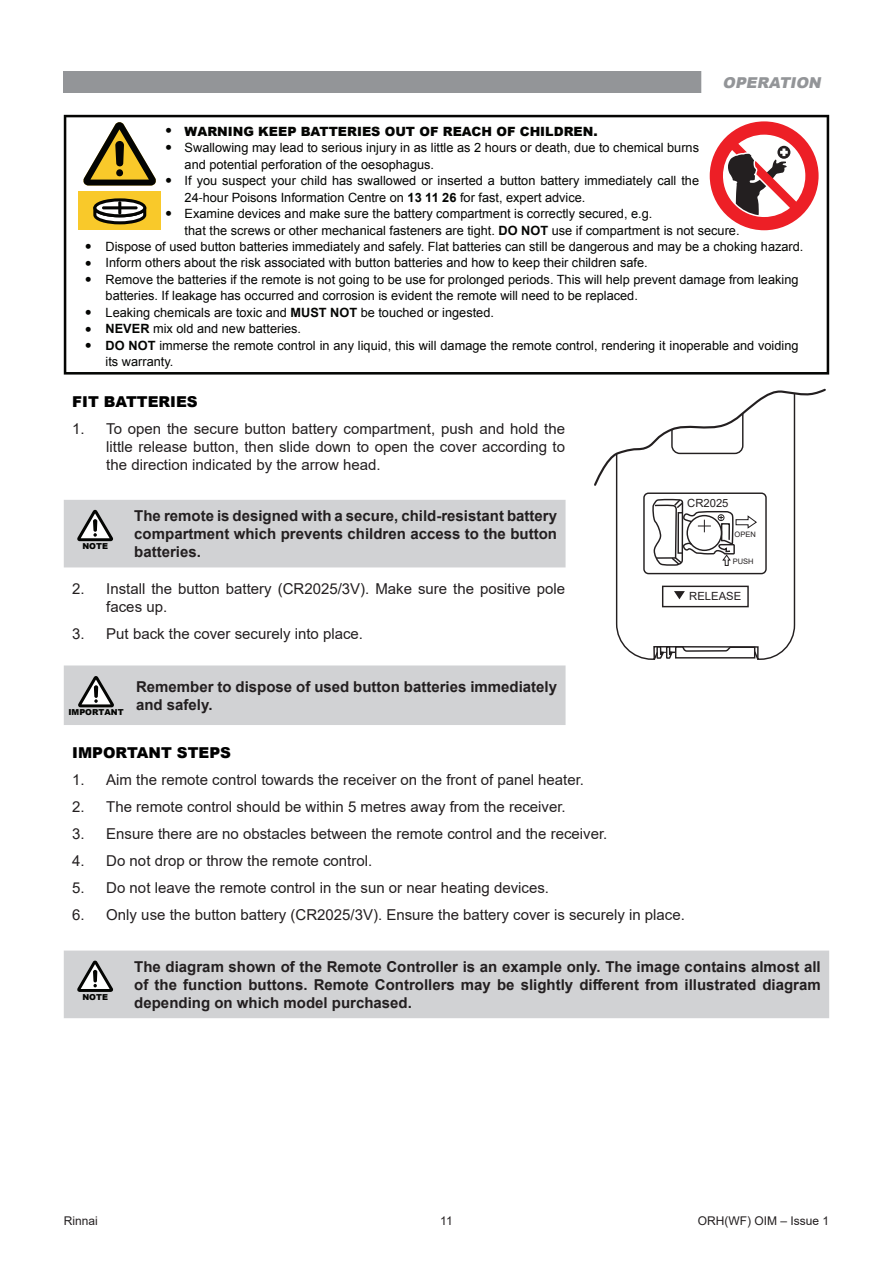
<style>
.page{position:relative;width:893px;height:1263px;background:#fff}
.page>*{position:absolute;margin:0;border:0;box-sizing:border-box;transform-origin:0 0}
.t1{font:15px/18px "Arial";color:#231f20;text-align:justify}
.t2{font:700 15px/18px "Arial";color:#231f20;text-align:justify}
.t3{font:900 15px "Arial";color:#000}
.t4{font:italic 900 15px "Arial";color:#939598}
.t5{font:12.75px/16.5px "Arial";color:#040503}
.t6{font:900 12.75px "Arial";color:#040503}
.t7{font:12px "Arial";color:#231f20}
.t8{font:11.25px "Arial";color:#231f20}
.t9{font:900 8.25px "Arial";color:#040503}
.t10{font:7.5px "Arial";color:#231f20}
.s1{font-family:"Myriad Pro"}
.s2{font-weight:700}
</style>
<div class="page">
<div style="left:64px;top:500px;width:502px;height:67px;background:#d1d2d4"></div>
<svg style="left:93px;top:519px;width:4px;height:13px"></svg>
<div style="left:64px;top:665px;width:502px;height:60px;background:#d1d2d4"></div>
<svg style="left:94px;top:685px;width:4px;height:13px"></svg>
<div style="left:64px;top:950px;width:765px;height:68px;background:#d1d2d4"></div>
<svg style="left:77px;top:960px;width:36px;height:32px"></svg>
<svg style="left:93px;top:970px;width:4px;height:12px"></svg>
<svg style="left:615px;top:487px;width:181px;height:173px"></svg>
<div style="left:662px;top:586px;width:87px;height:21px;border:1px solid #231f20"></div>
<svg style="left:674px;top:591px;width:11px;height:8px"></svg>
<svg style="left:652px;top:645px;width:108px;height:15px"></svg>
<svg style="left:594px;top:388px;width:232px;height:99px"></svg>
<div style="left:643px;top:492px;width:124px;height:82px;border:1px solid #231f20;border-radius:5px"></div>
<svg style="left:651px;top:498px;width:106px;height:69px"></svg>
<svg style="left:64px;top:115px;width:765px;height:260px"></svg>
<svg style="left:83px;top:122px;width:73px;height:63px"></svg>
<svg style="left:93px;top:198px;width:53px;height:26px"></svg>
<svg style="left:710px;top:121px;width:109px;height:109px"></svg>
<div style="left:64px;top:71px;width:765px;height:21px;background:#939598"></div>
<div style="left:701px;top:64px;width:141px;height:36px;background:#fff"></div>
<svg style="left:166px;top:128px;width:5px;height:5px"></svg>
<svg style="left:166px;top:145px;width:5px;height:5px"></svg>
<svg style="left:166px;top:177px;width:5px;height:6px"></svg>
<svg style="left:166px;top:210px;width:5px;height:6px"></svg>
<svg style="left:86px;top:244px;width:5px;height:5px"></svg>
<svg style="left:86px;top:261px;width:5px;height:5px"></svg>
<svg style="left:86px;top:277px;width:5px;height:5px"></svg>
<svg style="left:86px;top:310px;width:5px;height:5px"></svg>
<svg style="left:86px;top:326px;width:5px;height:6px"></svg>
<svg style="left:86px;top:343px;width:5px;height:5px"></svg>
<p class="t4" style="left:723px;top:72px;width:103px">OPERATION</p>
<p class="t6" style="left:185px;top:122px;width:414px">WARNING KEEP BATTERIES OUT OF REACH OF CHILDREN.</p>
<p class="t5" style="left:185px;top:139px;width:556px">Swallowing may lead to serious injury in as little as 2 hours or death, due to chemical burns<br>and potential perforation of the oesophagus.<br>If you suspect your child has swallowed or inserted a button battery immediately call the 24<span class="s1">-</span>hour Poisons Information Centre on <span class="s2">13 11 26</span> for fast, expert advice.<br>Examine devices and make sure the battery compartment is correctly secured, e.g.<br>that the screws or other mechanical fasteners are tight. <span class="s2">DO NOT</span> use if compartment is not secure.</p>
<p class="t5" style="left:106px;top:238px;width:699px">Dispose of used button batteries immediately and safely. Flat batteries can still be dangerous and may be a choking hazard.<br>Inform others about the risk associated with button batteries and how to keep their children safe.<br>Remove the batteries if the remote is not going to be use for prolonged periods. This will help prevent damage from leaking batteries. If leakage has occurred and corrosion is evident the remote will need to be replaced.<br>Leaking chemicals are toxic and <span class="s2">MUST NOT</span> be touched or ingested.<br><span class="s2">NEVER</span> mix old and new batteries.<br><span class="s2">DO NOT</span> immerse the remote control in any liquid, this will damage the remote control, rendering it inoperable and voiding its warranty.</p>
<p class="t3" style="left:72px;top:390px;width:127px">FIT BATTERIES</p>
<p class="t1" style="left:106px;top:419px;width:460px;text-indent:-34px">1. To open the secure button battery compartment, push and hold the little release button, then slide down to open the cover according to the direction indicated by the arrow head.</p>
<p class="t2" style="left:134px;top:507px;width:424px">The remote is designed with a secure, child-resistant battery compartment which prevents children access to the button batteries.</p>
<p class="t1" style="left:106px;top:580px;width:460px;text-indent:-34px">2. Install the button battery (CR2025/3V). Make sure the positive pole faces up.</p>
<p class="t1" style="left:72px;top:625px;width:292px">3. Put back the cover securely into place.</p>
<p class="t9" style="left:82px;top:540px;width:27px">NOTE</p>
<p class="t8" style="left:687px;top:496px;width:43px">CR2025</p>
<p class="t10" style="left:734px;top:529px;width:23px">OPEN</p>
<p class="t10" style="left:733px;top:556px;width:22px">PUSH</p>
<p class="t8" style="left:689px;top:588px;width:53px">RELEASE</p>
<p class="t2" style="left:136px;top:678px;width:422px">Remember to dispose of used button batteries immediately and safely.</p>
<p class="t3" style="left:72px;top:742px;width:160px">IMPORTANT STEPS</p>
<p class="t1" style="left:72px;top:771px;width:513px">1. Aim the remote control towards the receiver on the front of panel heater.</p>
<p class="t1" style="left:72px;top:798px;width:495px">2. The remote control should be within 5 metres away from the receiver.</p>
<p class="t1" style="left:72px;top:825px;width:537px">3. Ensure there are no obstacles between the remote control and the receiver.</p>
<p class="t1" style="left:72px;top:852px;width:301px">4. Do not drop or throw the remote control.</p>
<p class="t1" style="left:72px;top:879px;width:478px">5. Do not leave the remote control in the sun or near heating devices.</p>
<p class="t1" style="left:72px;top:906px;width:614px">6. Only use the button battery (CR2025/3V). Ensure the battery cover is securely in place.</p>
<p class="t9" style="left:68px;top:706px;width:57px">IMPORTANT</p>
<p class="t9" style="left:82px;top:990px;width:27px">NOTE</p>
<p class="t2" style="left:134px;top:958px;width:688px">The diagram shown of the Remote Controller is an example only. The image contains almost all of the function buttons. Remote Controllers may be slightly different from illustrated diagram depending on which model purchased.</p>
<p class="t7" style="left:64px;top:1212px;width:36px">Rinnai</p>
<p class="t7" style="left:440px;top:1212px;width:14px">11</p>
<p class="t7" style="left:698px;top:1212px;width:133px">ORH(WF) OIM – Issue 1</p>
</div>
